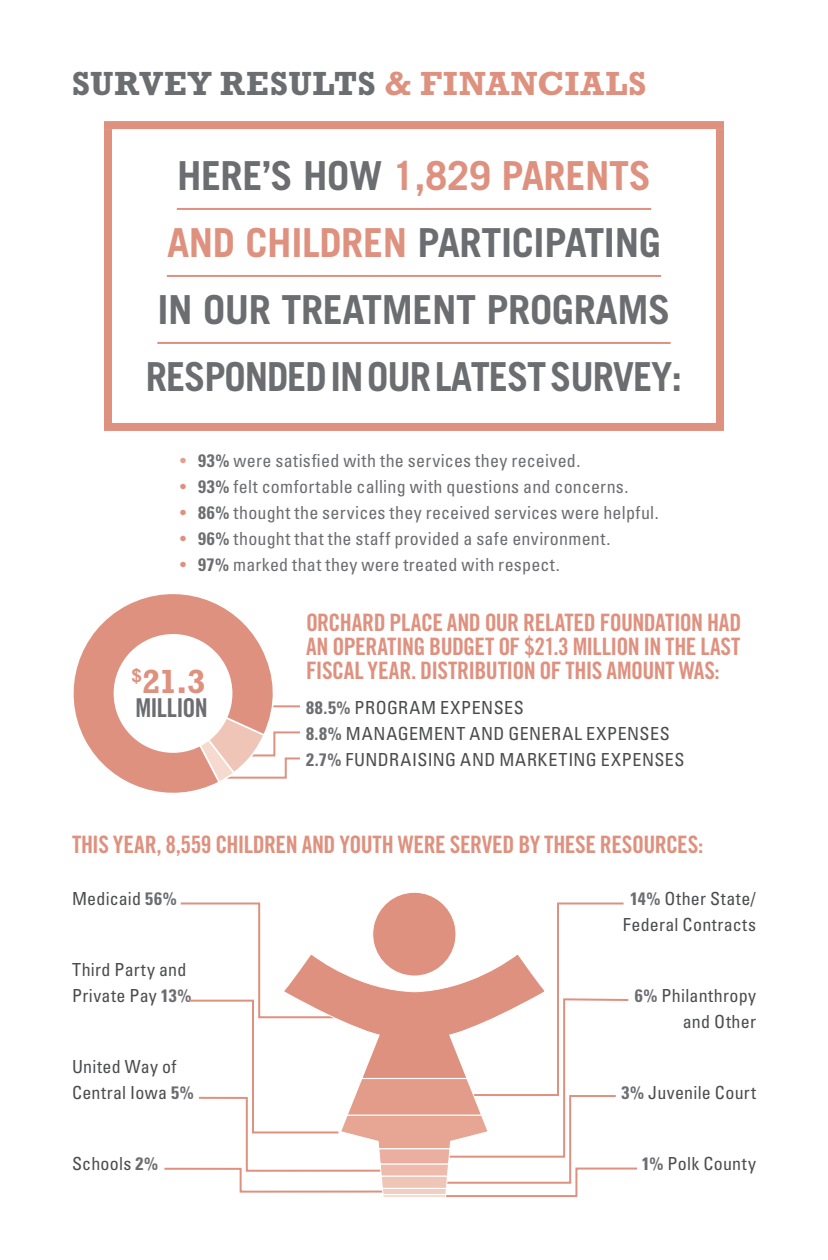
<style>
.page{position:relative;width:828px;height:1260px;background:#fff}
.page>*{position:absolute;margin:0;border:0;box-sizing:border-box;transform-origin:0 0}
.head{font:700 40px "Trade Gothic LT Std";letter-spacing:-.01em;color:#6c6d70}
.head-2{font:700 40px "Trade Gothic LT Std";letter-spacing:-.03em;color:#6c6d70;scale:.96 1}
.head-3{font:700 40px "Trade Gothic LT Std";letter-spacing:-.01em;color:#df917f}
.subhead{font:700 34px "Rockwell Std";letter-spacing:.03em;color:#6c6d70}
.t1{font:700 34px "Rockwell Std";color:#df917f}
.t2{font:26px "Trade Gothic LT Std Bd Cn 20";letter-spacing:-.03em;color:#6c6d70}
.t3{font:24px/24px "Trade Gothic LT Std Bd Cn 20";letter-spacing:-.02em;color:#df917f;text-align:justify}
.t4{font:condensed 18px "Univers LT Std";letter-spacing:.015em;color:#6c6d70}
.body{font:condensed 18px/26px "Univers LT Std";letter-spacing:.02em;color:#4b4c4d}
.s1{color:#df917f}
.s2{color:#6c6d70}
.s3{color:#e4a08d}
.s4{font-weight:700}
.s5{font-weight:700;color:#6c6d70}
</style>
<div class="page">
<div style="left:104px;top:129px;width:8px;height:294px;background:#df917f"></div>
<div style="left:104px;top:121px;width:620px;height:8px;background:#df917f"></div>
<div style="left:716px;top:129px;width:8px;height:294px;background:#df917f"></div>
<div style="left:104px;top:423px;width:620px;height:8px;background:#df917f"></div>
<hr style="left:177px;top:208px;width:474px;height:2px;background:#df917f">
<hr style="left:167px;top:275px;width:494px;height:2px;background:#df917f">
<hr style="left:157px;top:342px;width:514px;height:2px;background:#df917f">
<svg style="left:164px;top:892px;width:474px;height:305px"></svg>
<svg style="left:279px;top:705px;width:21px;height:74px"></svg>
<svg style="left:73px;top:594px;width:206px;height:199px"></svg>
<div style="left:114px;top:634px;width:118px;height:119px;background:#fff;border-radius:50%"></div>
<p class="subhead" style="left:72px;top:64px;width:576px">SURVEY RESULTS <span class="s1">&amp; FINANCIALS</span></p>
<p class="head-3" style="left:177px;top:151px;width:475px"><span class="s2">HERE’S HOW</span> 1,829 PARENTS</p>
<p class="head" style="left:167px;top:218px;width:495px"><span class="s1">AND CHILDREN</span> PARTICIPATING</p>
<p class="head" style="left:158px;top:285px;width:514px">IN OUR TREATMENT PROGRAMS</p>
<p class="head-2" style="left:146px;top:352px;width:560px">RESPONDED IN OUR LATEST SURVEY:</p>
<p class="t4" style="left:180px;top:449px;width:402px"><span class="s3">•</span> <span class="s4">93%</span> were satisfied with the services they received.</p>
<p class="t4" style="left:180px;top:475px;width:450px"><span class="s1">•</span> <span class="s4">93%</span> felt comfortable calling with questions and concerns.</p>
<p class="t4" style="left:180px;top:501px;width:480px"><span class="s1">•</span> <span class="s4">86%</span> thought the services they received services were helpful.</p>
<p class="t4" style="left:180px;top:527px;width:432px"><span class="s1">•</span> <span class="s4">96%</span> thought that the staff provided a safe environment.</p>
<p class="t4" style="left:180px;top:553px;width:381px"><span class="s1">•</span> <span class="s4">97%</span> marked that they were treated with respect.</p>
<p class="t3" style="left:306px;top:610px;width:437px">ORCHARD PLACE AND OUR RELATED FOUNDATION HAD AN OPERATING BUDGET OF $21.3 MILLION IN THE LAST FISCAL YEAR. DISTRIBUTION OF THIS AMOUNT WAS:</p>
<p class="body" style="left:306px;top:694px;width:219px"><span class="s5">88.5%</span> PROGRAM EXPENSES</p>
<p class="body" style="left:306px;top:720px;width:365px"><span class="s5">8.8%</span> MANAGEMENT AND GENERAL EXPENSES</p>
<p class="body" style="left:306px;top:746px;width:380px"><span class="s5">2.7%</span> FUNDRAISING AND MARKETING EXPENSES</p>
<p class="t1" style="left:131px;top:661px;width:76px"><sup>$</sup>21.3</p>
<p class="t2" style="left:135px;top:692px;width:74px">MILLION</p>
<p class="t3" style="left:72px;top:832px;width:633px">THIS YEAR, 8,559 CHILDREN AND YOUTH WERE SERVED BY THESE RESOURCES:</p>
<p class="body" style="left:72px;top:885px;width:106px">Medicaid <span class="s5">56%</span></p>
<p class="body" style="left:72px;top:956px;width:121px">Third Party and<br>Private Pay <span class="s5">13%</span></p>
<p class="body" style="left:72px;top:1053px;width:123px">United Way of<br>Central Iowa <span class="s5">5%</span></p>
<p class="body" style="left:72px;top:1150px;width:88px">Schools <span class="s5">2%</span></p>
<p class="body" style="left:623px;top:885px;width:135px;text-align:center"><span class="s5">14%</span> Other State/<br>Federal Contracts</p>
<p class="body" style="left:635px;top:982px;width:123px;text-align:right"><span class="s5">6%</span> Philanthropy and Other</p>
<p class="body" style="left:622px;top:1079px;width:136px"><span class="s5">3%</span> Juvenile Court</p>
<p class="body" style="left:642px;top:1150px;width:116px"><span class="s5">1%</span> Polk County</p>
</div>
